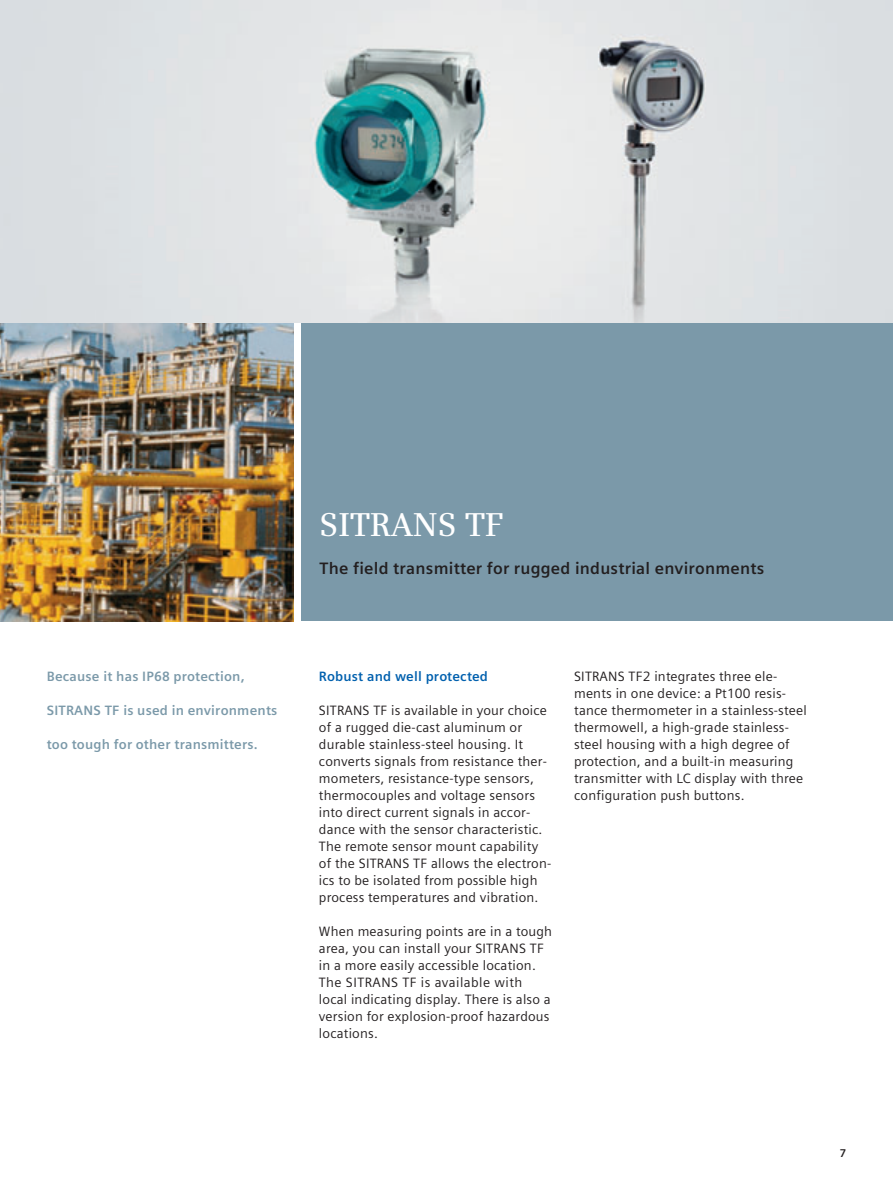
<style>
.page{position:relative;width:893px;height:1191px;background:#fff}
.page>*{position:absolute;margin:0;border:0;box-sizing:border-box;transform-origin:0 0}
.t1{font:600 33px "Siemens Serif OT";letter-spacing:.005em;color:#fff}
.t2{font:700 16.5px "Siemens Sans OT";letter-spacing:.015em;color:#231f20}
.t3{font:13.5px/17px "Siemens Sans OT";letter-spacing:.015em;color:#231f20}
.t4{font:700 13.5px "Siemens Sans OT";letter-spacing:.015em;color:#7b99a9}
.t5{font:700 13.5px "Siemens Sans OT";letter-spacing:.015em;color:#0160ae}
.t6{font:700 11.25px "Siemens Sans OT";color:#231f20}
</style>
<div class="page">
<img style="left:0;top:0;width:893px;height:323px">
<div style="left:299px;top:323px;width:594px;height:298px;background:#7b99a9"></div>
<div style="left:293px;top:323px;width:8px;height:319px;background:#fff"></div>
<img style="left:0;top:323px;width:293px;height:298px">
<p class="t4" style="left:47px;top:669px;width:199px">Because it has IP68 protection,</p>
<p class="t4" style="left:47px;top:703px;width:232px">SITRANS TF is used in environments</p>
<p class="t4" style="left:47px;top:737px;width:213px">too tough for other transmitters.</p>
<h1 class="t1" style="left:319px;top:509px;width:186px">SITRANS TF</h1>
<p class="t2" style="left:319px;top:561px;width:446px">The field transmitter for rugged industrial environments</p>
<p class="t5" style="left:319px;top:669px;width:171px">Robust and well protected</p>
<p class="t3" style="left:319px;top:702px;width:234px">SITRANS TF is available in your choice of a rugged die-cast aluminum or durable stainless-steel housing. It converts signals from resistance ther&shy;mometers, resistance-type sensors, thermocouples and voltage sensors into direct current signals in accor&shy;dance with the sensor characteristic.<br>The remote sensor mount capability of the SITRANS TF allows the electron&shy;ics to be isolated from possible high process temperatures and vibration.</p>
<p class="t3" style="left:319px;top:923px;width:235px">When measuring points are in a tough area, you can install your SITRANS TF in a more easily accessible location.<br>The SITRANS TF is available with local indicating display. There is also a version for explosion-proof hazardous locations.</p>
<p class="t3" style="left:574px;top:668px;width:234px">SITRANS TF2 integrates three ele&shy;ments in one device: a Pt100 resis&shy;tance thermometer in a stainless-steel thermowell, a high-grade stainless&shy;steel housing with a high degree of protection, and a built-in measuring transmitter with LC display with three configuration push buttons.</p>
<p class="t6" style="left:840px;top:1147px;width:8px">7</p>
</div>
